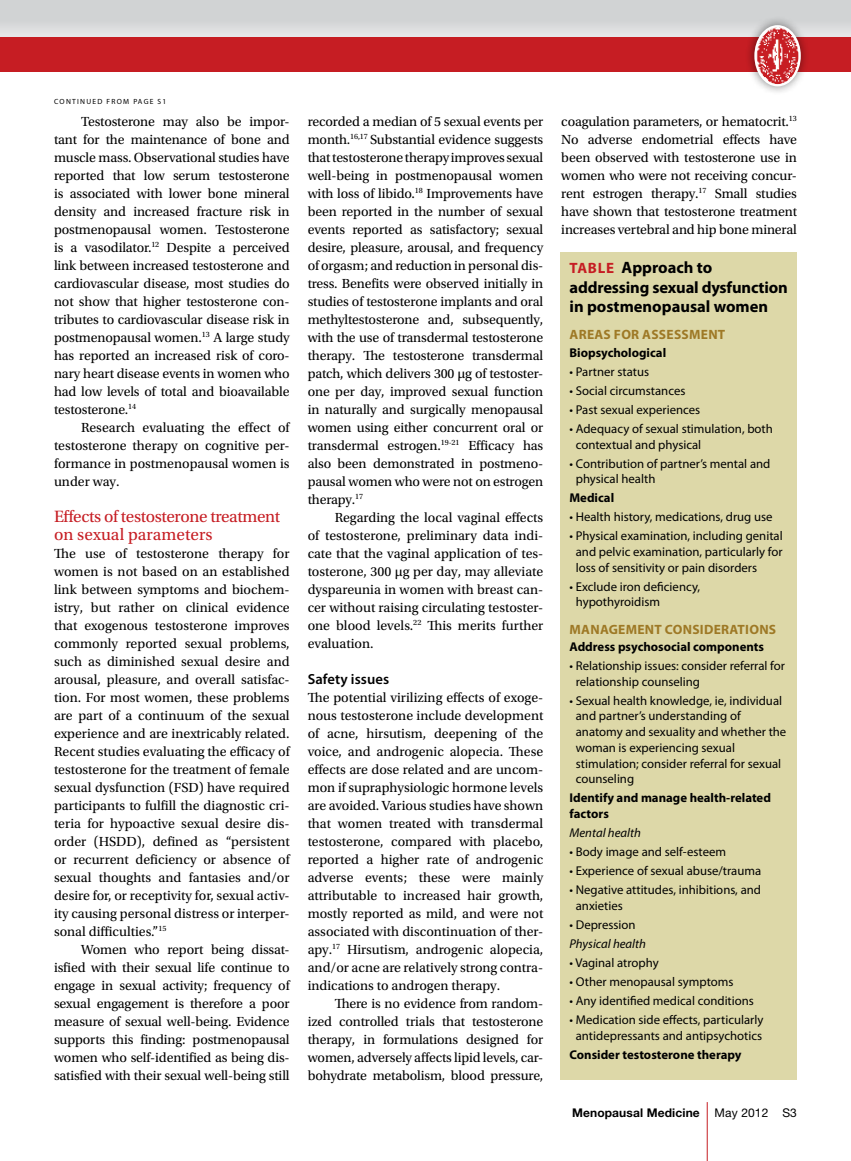
<style>
.page{position:relative;width:851px;height:1161px;background:#fff}
.page>*{position:absolute;margin:0;border:0;box-sizing:border-box;transform-origin:0 0}
.t1{font:17.25px/18px "Utopia Std";letter-spacing:-.02em;color:#c61d23}
.t2{font:700 16.5px/19.5px "Myriad Pro";letter-spacing:-.005em;color:#000}
.t3{font:600 14.7px "Myriad Pro";letter-spacing:.005em;color:#000}
.t4{font:13.8px/18px "Utopia Std";letter-spacing:-.01em;color:#000;text-align:justify}
.t5{font:700 13.5px "Myriad Pro";letter-spacing:.02em;color:#9e7926}
.t6{font:12.75px/15.8px "Myriad Pro";color:#000}
.t7{font:700 12.75px/15.8px "Myriad Pro";color:#000}
.t8{font:italic 12.75px "Myriad Pro";color:#000}
.t9{font:700 12px "Helvetica Neue LT Std";letter-spacing:.01em;color:#000}
.t10{font:7.5px "Myriad Pro";color:#000}
.s1{font-family:"Myriad";font-size:15px;color:#c61d23}
.s2{font-weight:400}
</style>
<div class="page">
<div style="left:560px;top:252px;width:236px;height:827px;background:#ddd8a8"></div>
<svg style="left:0;top:0;width:850px;height:37px;background:#d6d7d8"></svg>
<div style="left:0;top:37px;width:850px;height:35px;background:#c61d23"></div>
<div style="left:744px;top:15px;width:65px;height:80px;background:#000;opacity:.5"></div>
<img style="left:755px;top:26px;width:44px;height:59px">
<div style="left:754px;top:25px;width:46px;height:61px;border:2px solid #fff;border-radius:50%"></div>
<hr style="left:706px;top:1102px;width:1px;height:59px;background:#c61d23">
<p class="t10" style="left:54px;top:97px;width:39px">Cont inued</p>
<p class="t10" style="left:107px;top:97px;width:61px">fr om page S1</p>
<p class="t4" style="left:54px;top:113px;width:237px;text-indent:27px">Testosterone may also be impor&shy;tant for the maintenance of bone and muscle mass. Observational studies have reported that low serum testosterone is associated with lower bone mineral density and increased fracture risk in postmenopausal women. Testosterone is a vasodilator.<sup>12</sup> Despite a perceived link between increased testosterone and cardiovascular disease, most studies do not show that higher testosterone con&shy;tributes to cardiovascular disease risk in postmenopausal women.<sup>13</sup> A large study has reported an increased risk of coro&shy;nary heart disease events in women who had low levels of total and bioavailable testosterone.<sup>14</sup></p>
<p class="t4" style="left:54px;top:419px;width:237px;text-indent:27px">Research evaluating the effect of testosterone therapy on cognitive per&shy;formance in postmenopausal women is under way.</p>
<p class="t1" style="left:54px;top:508px;width:228px">Effects of testosterone treatment on sexual parameters</p>
<p class="t4" style="left:54px;top:545px;width:237px">The use of testosterone therapy for women is not based on an established link between symptoms and biochem&shy;istry, but rather on clinical evidence that exogenous testosterone improves commonly reported sexual problems, such as diminished sexual desire and arousal, pleasure, and overall satisfac&shy;tion. For most women, these problems are part of a continuum of the sexual experience and are inextricably related.<br>Recent studies evaluating the efficacy of testosterone for the treatment of female sexual dysfunction (FSD) have required participants to fulfill the diagnostic cri&shy;teria for hypoactive sexual desire dis&shy;order (HSDD), defined as “persistent or recurrent deficiency or absence of sexual thoughts and fantasies and/or desire for, or receptivity for, sexual activ&shy;ity causing personal distress or interper&shy;sonal difficulties.”<sup>15</sup></p>
<p class="t4" style="left:54px;top:941px;width:237px;text-indent:27px">Women who report being dissat&shy;isfied with their sexual life continue to engage in sexual activity; frequency of sexual engagement is therefore a poor measure of sexual well-being. Evidence supports this finding: postmenopausal women who self-identified as being dis&shy;satisfied with their sexual well-being still</p>
<p class="t4" style="left:307px;top:113px;width:237px">recorded a median of 5 sexual events per month.<sup>16,17</sup> Substantial evidence suggests that testosterone therapy improves sexual well-being in postmenopausal women with loss of libido.<sup>18</sup> Improvements have been reported in the number of sexual events reported as satisfactory; sexual desire, pleasure, arousal, and frequency of orgasm; and reduction in personal dis&shy;tress. Benefits were observed initially in studies of testosterone implants and oral methyltestosterone and, subsequently, with the use of transdermal testosterone therapy. The testosterone transdermal patch, which delivers 300 µg of testoster&shy;one per day, improved sexual function in naturally and surgically menopausal women using either concurrent oral or transdermal estrogen.<sup>19-21</sup> Efficacy has also been demonstrated in postmeno&shy;pausal women who were not on estrogen therapy.<sup>17</sup></p>
<p class="t4" style="left:308px;top:509px;width:237px;text-indent:27px">Regarding the local vaginal effects of testosterone, preliminary data indi&shy;cate that the vaginal application of tes&shy;tosterone, 300 µg per day, may alleviate dyspareunia in women with breast can&shy;cer without raising circulating testoster&shy;one blood levels.<sup>22</sup> This merits further evaluation.</p>
<p class="t3" style="left:308px;top:670px;width:83px">Safety issues</p>
<p class="t4" style="left:307px;top:689px;width:237px">The potential virilizing effects of exoge&shy;nous testosterone include development of acne, hirsutism, deepening of the voice, and androgenic alopecia. These effects are dose related and are uncom&shy;mon if supraphysiologic hormone levels are avoided. Various studies have shown that women treated with transdermal testosterone, compared with placebo, reported a higher rate of androgenic adverse events; these were mainly attributable to increased hair growth, mostly reported as mild, and were not associated with discontinuation of ther&shy;apy.<sup>17</sup> Hirsutism, androgenic alopecia, and/or acne are relatively strong contra&shy;indications to androgen therapy.</p>
<p class="t4" style="left:307px;top:995px;width:237px;text-indent:27px">There is no evidence from random&shy;ized controlled trials that testosterone therapy, in formulations designed for women, adversely affects lipid levels, car&shy;bohydrate metabolism, blood pressure,</p>
<p class="t4" style="left:561px;top:113px;width:237px">coagulation parameters, or hematocrit.<sup>13<br></sup>No adverse endometrial effects have been observed with testosterone use in women who were not receiving concur&shy;rent estrogen therapy.<sup>17</sup> Small studies have shown that testosterone treatment increases vertebral and hip bone mineral</p>
<p class="t2" style="left:569px;top:258px;width:220px"><span class="s1">TABLE</span> Approach to addressing sexual dysfunction in postmenopausal women</p>
<p class="t5" style="left:569px;top:326px;width:114px">Areas for assessm</p>
<p class="t5" style="left:700px;top:326px;width:26px">ent</p>
<p class="t7" style="left:569px;top:344px;width:98px">Biopsychological</p>
<p class="t6" style="left:569px;top:363px;width:81px">• Partner status</p>
<p class="t6" style="left:569px;top:382px;width:117px">• Social circumstances</p>
<p class="t6" style="left:569px;top:401px;width:132px">• Past sexual experiences</p>
<p class="t6" style="left:575px;top:420px;width:199px;text-indent:-6px">• Adequacy of sexual stimulation, both contextual and physical</p>
<p class="t6" style="left:575px;top:455px;width:196px;text-indent:-6px">• Contribution of partner’s mental and physical health</p>
<p class="t7" style="left:569px;top:490px;width:46px">Medical</p>
<p class="t6" style="left:569px;top:509px;width:204px">• Health history, medications, drug use</p>
<p class="t6" style="left:575px;top:528px;width:208px;text-align:justify;text-indent:-6px">• Physical examination, including genital and pelvic examination, particularly for loss of sensitivity or pain disorders</p>
<p class="t6" style="left:575px;top:578px;width:126px;text-indent:-6px">• Exclude iron deficiency, hypothyroidism</p>
<p class="t5" style="left:569px;top:620px;width:207px">Management considerations</p>
<p class="t7" style="left:569px;top:638px;width:196px">Address psychosocial components</p>
<p class="t6" style="left:575px;top:658px;width:211px;text-indent:-6px">• Relationship issues: consider referral for relationship counseling</p>
<p class="t6" style="left:575px;top:692px;width:212px;text-indent:-6px">• Sexual health knowledge, ie, individual and partner’s understanding of anatomy and sexuality and whether the woman is experiencing sexual stimulation; consider referral for sexual counseling</p>
<p class="t7" style="left:569px;top:790px;width:203px">Identify and manage health-related factors</p>
<p class="t8" style="left:569px;top:825px;width:73px">Mental health</p>
<p class="t6" style="left:569px;top:844px;width:158px">• Body image and self-esteem</p>
<p class="t6" style="left:569px;top:863px;width:193px">• Experience of sexual abuse/trauma</p>
<p class="t6" style="left:575px;top:882px;width:187px;text-indent:-6px">• Negative attitudes, inhibitions, and anxieties</p>
<p class="t6" style="left:569px;top:917px;width:68px">• Depression</p>
<p class="t8" style="left:569px;top:936px;width:78px">Physical health</p>
<p class="t6" style="left:569px;top:954px;width:91px">• Vaginal atrophy</p>
<p class="t6" style="left:569px;top:973px;width:166px">• Other menopausal symptoms</p>
<p class="t6" style="left:569px;top:992px;width:186px">• Any identified medical conditions</p>
<p class="t6" style="left:569px;top:1011px;width:195px;text-align:center">• Medication side effects, particularly antidepressants and antipsychotics</p>
<p class="t7" style="left:569px;top:1046px;width:174px">Consider testosterone therapy</p>
<p class="t9" style="left:572px;top:1105px;width:226px">Menopausal Medicine <span class="s2">May 2012 S3</span></p>
</div>
